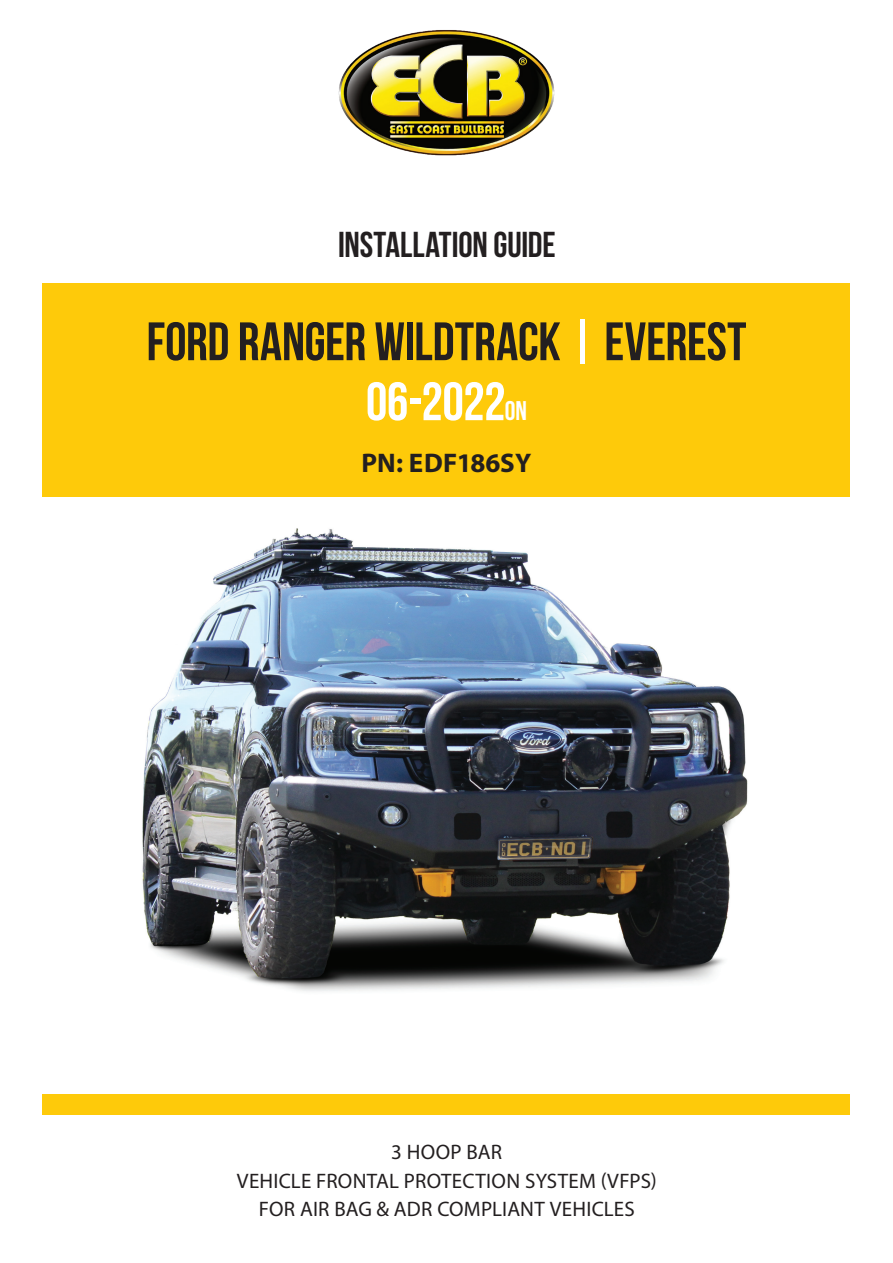
<style>
.page{position:relative;width:893px;height:1263px;background:#fff}
.page>*{position:absolute;margin:0;border:0;box-sizing:border-box;transform-origin:0 0}
.t1{font:700 54px/60px "Bebas Neue";letter-spacing:-.005em;color:#231f20;text-align:center}
.t2{font:700 36px "Bebas Neue";letter-spacing:-.005em;color:#231f20}
.t3{font:700 27px "Myriad Pro";color:#231f20}
.t4{font:21px/28.5px "Myriad Pro";letter-spacing:.01em;color:#231f20;text-align:center}
.s1{color:#fff}
.s2{font-size:27px;color:#fff}
</style>
<div class="page">
<img style="left:338px;top:30px;width:217px;height:126px">
<div style="left:43px;top:284px;width:807px;height:213px;background:#feca0a"></div>
<div style="left:43px;top:1094px;width:807px;height:20px;background:#feca0a"></div>
<img style="left:142px;top:528px;width:606px;height:463px">
<h2 class="t2" style="left:338px;top:225px;width:219px">INSTALLATION GUIDE</h2>
<h1 class="t1" style="left:147px;top:311px;width:601px">FORD RANGER WILDTRACK <span class="s1">|</span> EVEREST<br><span class="s1">06-2022</span><span class="s2">ON</span></h1>
<p class="t3" style="left:362px;top:445px;width:171px">PN: EDF186SY</p>
<p class="t4" style="left:237px;top:1138px;width:421px">3 HOOP BAR<br>VEHICLE FRONTAL PROTECTION SYSTEM (VFPS)<br>FOR AIR BAG &amp; ADR COMPLIANT VEHICLES</p>
</div>
